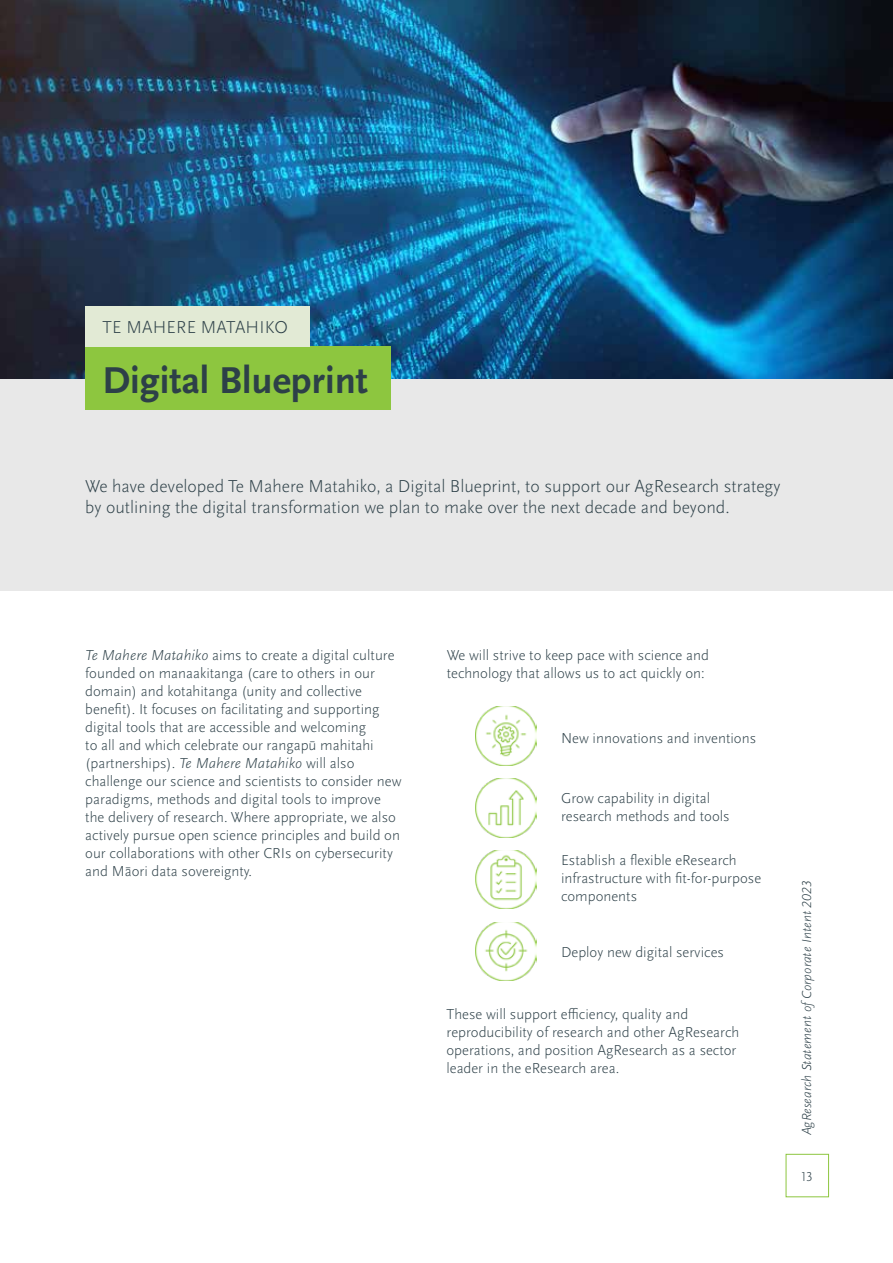
<style>
.page{position:relative;width:893px;height:1263px;background:#fff}
.page>*{position:absolute;margin:0;border:0;box-sizing:border-box;transform-origin:0 0}
.t1{font:700 39px "Scala Sans Pro";color:#2d4048}
.t2{font:300 18px/21.6px "Scala Sans Pro";color:#2d4048}
.t3{font:300 15px/18px "Scala Sans Pro";color:#2d4048}
.t4{font:italic 300 13.5px "Scala Sans Pro";color:#2d4048}
.t5{font:300 13.5px "Scala Sans Pro";color:#2d4048}
.s1{font-style:italic}
</style>
<div class="page">
<div style="left:786px;top:1154px;width:43px;height:43px;border:1px solid #8dc640"></div>
<div style="left:0;top:378px;width:893px;height:212px;background:#e8e8e8"></div>
<img style="left:0;top:0;width:893px;height:378px">
<div style="left:86px;top:346px;width:305px;height:64px;background:#8dc63f"></div>
<div style="left:86px;top:306px;width:224px;height:40px;background:#e2ead5"></div>
<img style="left:476px;top:707px;width:60px;height:58px">
<img style="left:476px;top:778px;width:60px;height:59px">
<img style="left:476px;top:850px;width:60px;height:59px">
<img style="left:476px;top:922px;width:60px;height:58px">
<p class="t2" style="left:103px;top:316px;width:187px">TE MAHERE MATAHIKO</p>
<h1 class="t1" style="left:103px;top:358px;width:267px">Digital Blueprint</h1>
<p class="t2" style="left:85px;top:475px;width:697px">We have developed Te Mahere Matahiko, a Digital Blueprint, to support our AgResearch strategy by outlining the digital transformation we plan to make over the next decade and beyond.</p>
<p class="t3" style="left:85px;top:646px;width:318px"><span class="s1">Te Mahere Matahiko</span> aims to create a digital culture founded on manaakitanga (care to others in our domain) and kotahitanga (unity and collective benefit). It focuses on facilitating and supporting digital tools that are accessible and welcoming<br>to all and which celebrate our rangapū mahitahi (partnerships). <span class="s1">Te Mahere Matahiko</span> will also challenge our science and scientists to consider new paradigms, methods and digital tools to improve the delivery of research. Where appropriate, we also actively pursue open science principles and build on our collaborations with other CRIs on cybersecurity and Māori data sovereignty.</p>
<p class="t3" style="left:447px;top:646px;width:264px">We will strive to keep pace with science and technology that allows us to act quickly on:</p>
<p class="t3" style="left:561px;top:729px;width:197px">New innovations and inventions</p>
<p class="t3" style="left:561px;top:789px;width:170px">Grow capability in digital research methods and tools</p>
<p class="t3" style="left:561px;top:851px;width:202px">Establish a flexible eResearch infrastructure with fit-for-purpose components</p>
<p class="t3" style="left:561px;top:943px;width:165px">Deploy new digital services</p>
<p class="t3" style="left:446px;top:1005px;width:294px">These will support efficiency, quality and reproducibility of research and other AgResearch operations, and position AgResearch as a sector leader in the eResearch area.</p>
<p class="t4" style="left:799px;top:1135px;width:256px;rotate:-90deg">AgResearch Statement of Corporate Intent 2023</p>
<p class="t5" style="left:801px;top:1168px;width:13px">13</p>
</div>
